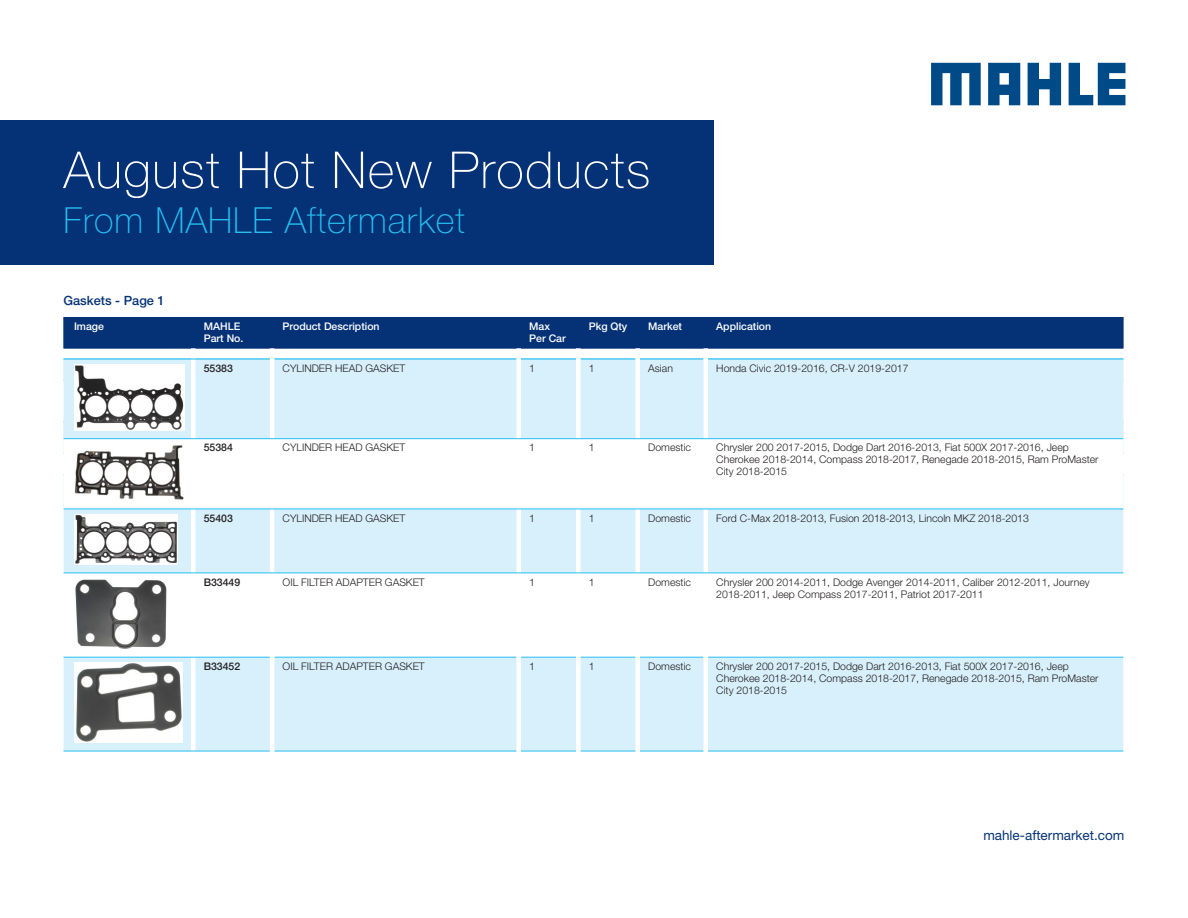
<style>
.page{position:relative;width:1188px;height:918px;background:#fff}
.page>*{position:absolute;margin:0;border:0;box-sizing:border-box;transform-origin:0 0}
.t1{font:100 51px "Helvetica Neue LT Pro";letter-spacing:.03em;color:#fff}
.t2{font:100 36px "Helvetica Neue";letter-spacing:.03em;color:#26bff0}
.t3{font:13.5px "Helvetica Neue LT Pro";color:#053276}
.XX___100___Copy___He{font:500 12.75px "Helvetica Neue LT Pro";color:#053276}
.AM___100___Narrow{font:300 10.5px/12px "Helvetica Neue LT Pro";color:#231f20}
.AM___100___Narrow-2{font:500 10.5px/12px "Helvetica Neue LT Pro";color:#fff}
.AM___100___Narrow-3{font:500 10.5px "Helvetica Neue LT Pro";color:#231f20}
</style>
<div class="page">
<div style="left:0;top:120px;width:714px;height:145px;background:#053276"></div>
<svg style="left:931px;top:63px;width:50px;height:42px"></svg>
<svg style="left:1028px;top:63px;width:33px;height:42px"></svg>
<svg style="left:1069px;top:63px;width:56px;height:42px"></svg>
<svg style="left:988px;top:63px;width:32px;height:42px"></svg>
<div style="left:64px;top:317px;width:1059px;height:31px;background:#053276"></div>
<div style="left:64px;top:360px;width:1059px;height:391px;background:#d8f0fb"></div>
<svg style="left:64px;top:439px;width:1059px;height:218px"></svg>
<div style="left:191px;top:359px;width:5px;height:79px;background:#fff"></div>
<div style="left:191px;top:439px;width:5px;height:70px;background:#fff"></div>
<hr style="left:270px;top:439px;width:4px;height:70px;background:#fff">
<div style="left:516px;top:439px;width:5px;height:70px;background:#fff"></div>
<div style="left:576px;top:439px;width:5px;height:70px;background:#fff"></div>
<hr style="left:636px;top:439px;width:4px;height:70px;background:#fff">
<div style="left:191px;top:509px;width:5px;height:64px;background:#fff"></div>
<hr style="left:270px;top:509px;width:4px;height:64px;background:#fff">
<div style="left:516px;top:509px;width:5px;height:64px;background:#fff"></div>
<div style="left:576px;top:509px;width:5px;height:64px;background:#fff"></div>
<hr style="left:636px;top:509px;width:4px;height:64px;background:#fff">
<div style="left:191px;top:573px;width:5px;height:84px;background:#fff"></div>
<div style="left:191px;top:657px;width:5px;height:94px;background:#fff"></div>
<hr style="left:64px;top:359px;width:129px;height:1px;background:#26bff0">
<hr style="left:193px;top:359px;width:77px;height:1px;background:#26bff0">
<hr style="left:274px;top:359px;width:242px;height:1px;background:#26bff0">
<hr style="left:521px;top:359px;width:55px;height:1px;background:#26bff0">
<hr style="left:581px;top:359px;width:55px;height:1px;background:#26bff0">
<hr style="left:640px;top:359px;width:64px;height:1px;background:#26bff0">
<hr style="left:708px;top:359px;width:415px;height:1px;background:#26bff0">
<hr style="left:64px;top:657px;width:129px;height:1px;background:#26bff0">
<hr style="left:193px;top:657px;width:77px;height:1px;background:#26bff0">
<hr style="left:274px;top:657px;width:242px;height:1px;background:#26bff0">
<hr style="left:521px;top:657px;width:55px;height:1px;background:#26bff0">
<hr style="left:581px;top:657px;width:55px;height:1px;background:#26bff0">
<hr style="left:640px;top:657px;width:64px;height:1px;background:#26bff0">
<hr style="left:708px;top:657px;width:415px;height:1px;background:#26bff0">
<hr style="left:64px;top:751px;width:129px;height:1px;background:#26bff0">
<hr style="left:193px;top:751px;width:77px;height:1px;background:#26bff0">
<hr style="left:274px;top:751px;width:242px;height:1px;background:#26bff0">
<hr style="left:521px;top:751px;width:55px;height:1px;background:#26bff0">
<hr style="left:581px;top:751px;width:55px;height:1px;background:#26bff0">
<hr style="left:640px;top:751px;width:64px;height:1px;background:#26bff0">
<hr style="left:708px;top:751px;width:415px;height:1px;background:#26bff0">
<hr style="left:270px;top:573px;width:4px;height:84px;background:#fff">
<div style="left:516px;top:573px;width:5px;height:84px;background:#fff"></div>
<div style="left:576px;top:573px;width:5px;height:84px;background:#fff"></div>
<hr style="left:636px;top:573px;width:4px;height:84px;background:#fff">
<hr style="left:270px;top:657px;width:4px;height:94px;background:#fff">
<div style="left:516px;top:657px;width:5px;height:94px;background:#fff"></div>
<div style="left:576px;top:657px;width:5px;height:94px;background:#fff"></div>
<hr style="left:636px;top:657px;width:4px;height:94px;background:#fff">
<hr style="left:270px;top:359px;width:4px;height:79px;background:#fff">
<div style="left:516px;top:359px;width:5px;height:79px;background:#fff"></div>
<div style="left:576px;top:359px;width:5px;height:79px;background:#fff"></div>
<hr style="left:636px;top:359px;width:4px;height:79px;background:#fff">
<hr style="left:704px;top:359px;width:4px;height:79px;background:#fff">
<hr style="left:704px;top:439px;width:4px;height:70px;background:#fff">
<hr style="left:704px;top:509px;width:4px;height:64px;background:#fff">
<hr style="left:704px;top:573px;width:4px;height:84px;background:#fff">
<hr style="left:704px;top:657px;width:4px;height:94px;background:#fff">
<hr style="left:64px;top:438px;width:129px;height:1px;background:#26bff0">
<hr style="left:193px;top:438px;width:79px;height:1px;background:#26bff0">
<hr style="left:272px;top:438px;width:247px;height:1px;background:#26bff0">
<hr style="left:519px;top:438px;width:59px;height:1px;background:#26bff0">
<hr style="left:578px;top:438px;width:60px;height:1px;background:#26bff0">
<hr style="left:638px;top:438px;width:68px;height:1px;background:#26bff0">
<hr style="left:706px;top:438px;width:417px;height:1px;background:#26bff0">
<hr style="left:64px;top:509px;width:129px;height:1px;background:#26bff0">
<hr style="left:193px;top:509px;width:79px;height:1px;background:#26bff0">
<hr style="left:272px;top:509px;width:247px;height:1px;background:#26bff0">
<hr style="left:519px;top:509px;width:59px;height:1px;background:#26bff0">
<hr style="left:578px;top:509px;width:60px;height:1px;background:#26bff0">
<hr style="left:638px;top:509px;width:68px;height:1px;background:#26bff0">
<hr style="left:706px;top:509px;width:417px;height:1px;background:#26bff0">
<hr style="left:64px;top:573px;width:129px;height:1px;background:#26bff0">
<hr style="left:193px;top:573px;width:79px;height:1px;background:#26bff0">
<hr style="left:272px;top:573px;width:247px;height:1px;background:#26bff0">
<hr style="left:519px;top:573px;width:59px;height:1px;background:#26bff0">
<hr style="left:578px;top:573px;width:60px;height:1px;background:#26bff0">
<hr style="left:638px;top:573px;width:68px;height:1px;background:#26bff0">
<hr style="left:706px;top:573px;width:417px;height:1px;background:#26bff0">
<img style="left:74px;top:365px;width:110px;height:65px">
<img style="left:74px;top:444px;width:110px;height:56px">
<img style="left:74px;top:514px;width:103px;height:50px">
<img style="left:74px;top:578px;width:93px;height:71px">
<img style="left:74px;top:663px;width:109px;height:80px">
<h1 class="t1" style="left:64px;top:140px;width:588px">August Hot New Products</h1>
<h2 class="t2" style="left:64px;top:200px;width:403px">From MAHLE Aftermarket</h2>
<p class="XX___100___Copy___He" style="left:64px;top:292px;width:103px">Gaskets - Page 1</p>
<p class="AM___100___Narrow-2" style="left:74px;top:320px;width:31px">Image</p>
<p class="AM___100___Narrow-2" style="left:204px;top:320px;width:41px">MAHLE<br>Part No.</p>
<p class="AM___100___Narrow-2" style="left:283px;top:320px;width:99px">Product Description</p>
<p class="AM___100___Narrow-2" style="left:529px;top:320px;width:38px">Max<br>Per Car</p>
<p class="AM___100___Narrow-2" style="left:589px;top:320px;width:40px">Pkg Qty</p>
<p class="AM___100___Narrow-2" style="left:648px;top:320px;width:35px">Market</p>
<p class="AM___100___Narrow-2" style="left:716px;top:320px;width:56px">Application</p>
<p class="AM___100___Narrow-3" style="left:204px;top:362px;width:31px">55383</p>
<p class="AM___100___Narrow" style="left:283px;top:362px;width:124px">CYLINDER HEAD GASKET</p>
<p class="AM___100___Narrow" style="left:529px;top:362px;width:7px">1</p>
<p class="AM___100___Narrow" style="left:589px;top:362px;width:7px">1</p>
<p class="AM___100___Narrow" style="left:648px;top:362px;width:26px">Asian</p>
<p class="AM___100___Narrow" style="left:716px;top:362px;width:194px">Honda Civic 2019-2016, CR-V 2019-2017</p>
<p class="AM___100___Narrow-3" style="left:204px;top:441px;width:31px">55384</p>
<p class="AM___100___Narrow" style="left:283px;top:441px;width:124px">CYLINDER HEAD GASKET</p>
<p class="AM___100___Narrow" style="left:529px;top:441px;width:7px">1</p>
<p class="AM___100___Narrow" style="left:589px;top:441px;width:7px">1</p>
<p class="AM___100___Narrow" style="left:648px;top:441px;width:44px">Domestic</p>
<p class="AM___100___Narrow" style="left:716px;top:441px;width:384px">Chrysler 200 2017-2015, Dodge Dart 2016-2013, Fiat 500X 2017-2016, Jeep<br>Cherokee 2018-2014, Compass 2018-2017, Renegade 2018-2015, Ram ProMaster<br>City 2018-2015</p>
<p class="AM___100___Narrow-3" style="left:204px;top:512px;width:31px">55403</p>
<p class="AM___100___Narrow" style="left:283px;top:512px;width:124px">CYLINDER HEAD GASKET</p>
<p class="AM___100___Narrow" style="left:529px;top:512px;width:7px">1</p>
<p class="AM___100___Narrow" style="left:589px;top:512px;width:7px">1</p>
<p class="AM___100___Narrow" style="left:648px;top:512px;width:44px">Domestic</p>
<p class="AM___100___Narrow" style="left:716px;top:512px;width:314px">Ford C-Max 2018-2013, Fusion 2018-2013, Lincoln MKZ 2018-2013</p>
<p class="AM___100___Narrow-3" style="left:204px;top:576px;width:38px">B33449</p>
<p class="AM___100___Narrow" style="left:283px;top:576px;width:144px">OIL FILTER ADAPTER GASKET</p>
<p class="AM___100___Narrow" style="left:529px;top:576px;width:7px">1</p>
<p class="AM___100___Narrow" style="left:589px;top:576px;width:7px">1</p>
<p class="AM___100___Narrow" style="left:648px;top:576px;width:44px">Domestic</p>
<p class="AM___100___Narrow" style="left:716px;top:576px;width:375px">Chrysler 200 2014-2011, Dodge Avenger 2014-2011, Caliber 2012-2011, Journey<br>2018-2011, Jeep Compass 2017-2011, Patriot 2017-2011</p>
<p class="AM___100___Narrow-3" style="left:204px;top:660px;width:38px">B33452</p>
<p class="AM___100___Narrow" style="left:283px;top:660px;width:144px">OIL FILTER ADAPTER GASKET</p>
<p class="AM___100___Narrow" style="left:529px;top:660px;width:7px">1</p>
<p class="AM___100___Narrow" style="left:589px;top:660px;width:7px">1</p>
<p class="AM___100___Narrow" style="left:648px;top:660px;width:44px">Domestic</p>
<p class="AM___100___Narrow" style="left:716px;top:660px;width:384px">Chrysler 200 2017-2015, Dodge Dart 2016-2013, Fiat 500X 2017-2016, Jeep<br>Cherokee 2018-2014, Compass 2018-2017, Renegade 2018-2015, Ram ProMaster<br>City 2018-2015</p>
<p class="t3" style="left:983px;top:827px;width:143px">mahle-aftermarket.com</p>
</div>
